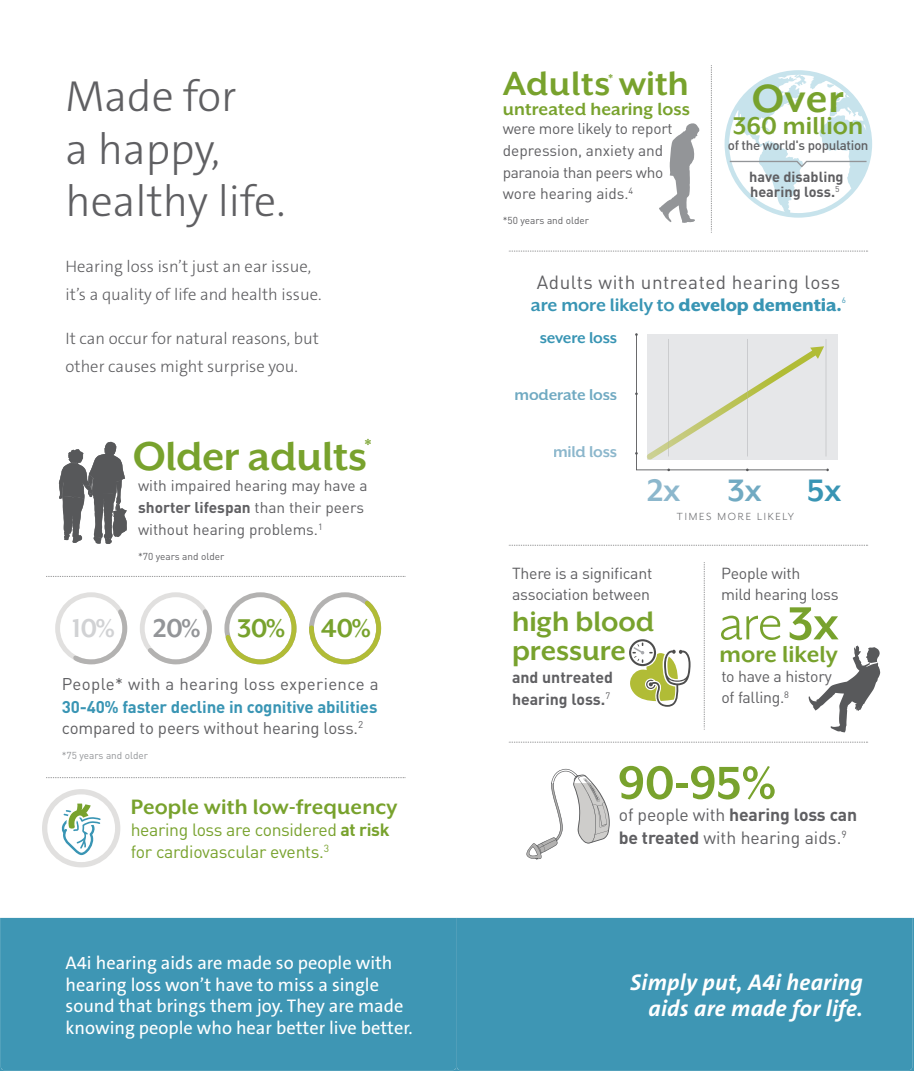
<style>
.page{position:relative;width:914px;height:1071px;background:#fff}
.page>*{position:absolute;margin:0;border:0;box-sizing:border-box;transform-origin:0 0}
.t1{font:53.38px "Mr Eaves XL San OT";color:#78a22d}
.t2{font:700 52.85px "Mr Eaves XL San OT";color:#78a22d}
.t3{font:700 46.2px "Mr Eaves XL San OT";letter-spacing:-.005em;color:#78a22d}
.t4{font:700 45.15px "Mr Eaves XL San OT";color:#78a22d}
.t5{font:300 43.75px/52.5px "The Sans C5";color:#5f5f62}
.t6{font:700 38.68px "Mr Eaves XL San OT";letter-spacing:.015em;color:#78a22d}
.t7{font:700 35.7px "Mr Eaves XL San OT";color:#8cb7cc}
.t8{font:700 35.7px "Mr Eaves XL San OT";color:#71aac2}
.t9{font:700 35.7px "Mr Eaves XL San OT";color:#3995b4}
.t10{font:700 32.02px/28.3px "Mr Eaves XL San OT";color:#78a22d}
.t11{font:700 29.57px "Mr Eaves XL San OT";color:#78a22d}
.t12{font:700 29.57px "Mr Eaves XL San OT";color:#d1d2d4}
.t13{font:700 28px "Mr Eaves XL San OT";letter-spacing:.005em;color:#78a22d}
.t14{font:700 26.25px "Mr Eaves XL San OT";color:#78a22d}
.t15{font:700 23.97px "Mr Eaves XL San OT";letter-spacing:.005em;color:#78a22d}
.t16{font:italic 700 22.75px/26.2px "The Sans C5";letter-spacing:.01em;color:#fff;text-align:right}
.t17{font:800 20.65px "Mr Eaves XL San OT";letter-spacing:-.005em;color:#3995b4}
.t18{font:700 20.12px "Mr Eaves XL San OT";letter-spacing:.005em;color:#78a22d}
.t19{font:18.9px "DINOT";letter-spacing:.025em;color:#5f5f62}
.t20{font:18.38px/21.9px "The Sans C5";color:#fff}
.t21{font:700 17.85px "Mr Eaves XL San OT";letter-spacing:-.01em;color:#71aac2}
.t22{font:700 17.85px "Mr Eaves XL San OT";letter-spacing:-.01em;color:#3995b4}
.t23{font:700 17.85px "Mr Eaves XL San OT";letter-spacing:-.01em;color:#8cb7cc}
.t24{font:17.5px/22.4px "DINOT";letter-spacing:-.02em;color:#78a22d}
.t25{font:17.5px/23.1px "DINOT";color:#5f5f62}
.t26{font:700 16.8px/21.2px "DINOT";letter-spacing:-.01em;color:#3995b4}
.t27{font:16.8px "DINOT";letter-spacing:.02em;color:#5f5f62}
.t28{font:300 16.62px/28px "The Sans C5";color:#5f5f62}
.t29{font:700 16.62px "Mr Eaves XL San OT";color:#78a22d}
.t30{font:15.92px/21.7px "DINOT";letter-spacing:-.015em;color:#5f5f62}
.t31{font:700 15.92px/21.7px "DINOT";color:#5f5f62}
.t32{font:15.4px/21.7px "DINOT";color:#5f5f62}
.t33{font:700 14.53px/15px "DINOT";color:#5f5f62}
.t34{font:500 13.3px "DINOT";letter-spacing:-.025em;color:#5f5f62}
.t35{font:11.9px "Mr Eaves XL San OT";letter-spacing:.15em;color:#6c6d70}
.t36{font:700 11.38px "Mr Eaves XL San OT";color:#78a22d}
.t37{font:9.97px "DINOT";color:#5f5f62}
.t38{font:9.97px "DINOT";color:#939598}
.t39{font:8.05px "DINOT";color:#3995b4}
.s1{font-weight:700}
.s2{color:#939598}
.s3{font-weight:400;color:#5f5f62}
</style>
<div class="page">
<div style="left:1px;top:918px;width:455px;height:152px;background:#3e96b4"></div>
<svg style="left:46px;top:576px;width:359px;height:1px"></svg>
<svg style="left:46px;top:777px;width:359px;height:1px"></svg>
<svg style="left:59px;top:442px;width:68px;height:102px"></svg>
<svg style="left:140px;top:592px;width:72px;height:72px"></svg>
<svg style="left:55px;top:592px;width:72px;height:72px"></svg>
<svg style="left:224px;top:592px;width:72px;height:72px"></svg>
<svg style="left:309px;top:592px;width:72px;height:72px"></svg>
<svg style="left:42px;top:789px;width:78px;height:78px"></svg>
<div style="left:457px;top:918px;width:455px;height:152px;background:#3e96b4"></div>
<svg style="left:724px;top:70px;width:148px;height:148px"></svg>
<svg style="left:509px;top:251px;width:359px;height:1px"></svg>
<svg style="left:509px;top:545px;width:359px;height:1px"></svg>
<svg style="left:509px;top:742px;width:359px;height:1px"></svg>
<svg style="left:711px;top:65px;width:1px;height:168px"></svg>
<svg style="left:703px;top:562px;width:1px;height:168px"></svg>
<svg style="left:526px;top:769px;width:83px;height:91px"></svg>
<svg style="left:629px;top:639px;width:61px;height:68px"></svg>
<svg style="left:659px;top:123px;width:41px;height:100px"></svg>
<svg style="left:808px;top:646px;width:72px;height:86px"></svg>
<div style="left:647px;top:334px;width:190px;height:125px;background:#e6e7e9"></div>
<svg style="left:635px;top:333px;width:195px;height:138px"></svg>
<h3 class="t5" style="left:66px;top:70px;width:221px">Made for<br>a happy, healthy life.</h3>
<p class="t28" style="left:66px;top:253px;width:257px">Hearing loss isn’t just an ear issue, it’s a quality of life and health issue.</p>
<p class="t28" style="left:66px;top:325px;width:255px">It can occur for natural reasons, but other causes might surprise you.</p>
<h3 class="t3" style="left:133px;top:430px;width:235px">Older adults</h3>
<p class="t29" style="left:365px;top:435px;width:8px">*</p>
<p class="t32" style="left:138px;top:475px;width:231px">with impaired hearing may have a <span class="s1">shorter lifespan</span> than their peers without hearing problems.<sup>1</sup></p>
<p class="t37" style="left:138px;top:550px;width:88px">*70 years and older</p>
<h3 class="t12" style="left:72px;top:612px;width:45px">10%</h3>
<h3 class="t11" style="left:153px;top:612px;width:219px"><span class="s2">20%</span> 30% 40%</h3>
<p class="t27" style="left:62px;top:673px;width:318px">People* with a hearing loss experience a</p>
<p class="t26" style="left:62px;top:696px;width:317px">30-40% faster decline in cognitive abilities <span class="s3">compared to peers without hearing loss.</span><sup>2</sup></p>
<p class="t38" style="left:62px;top:749px;width:88px">*75 years and older</p>
<h3 class="t15" style="left:131px;top:793px;width:268px">People with low-frequency</h3>
<p class="t24" style="left:131px;top:818px;width:260px">hearing loss are considered <span class="s1">at risk </span>for cardiovascular events.<sup>3</sup></p>
<p class="t20" style="left:66px;top:952px;width:349px">A4i hearing aids are made so people with hearing loss won’t have to miss a single sound that brings them joy. They are made knowing people who hear better live better.</p>
<h3 class="t6" style="left:503px;top:62px;width:187px">Adults with</h3>
<p class="t36" style="left:608px;top:71px;width:6px">*</p>
<h3 class="t18" style="left:503px;top:97px;width:188px">untreated hearing loss</h3>
<p class="t32" style="left:503px;top:118px;width:171px">were more likely to report depression, anxiety and paranoia than peers who wore hearing aids.<sup>4</sup></p>
<p class="t37" style="left:503px;top:215px;width:88px">*50 years and older</p>
<h3 class="t4" style="left:752px;top:73px;width:93px">Over</h3>
<h3 class="t13" style="left:732px;top:110px;width:132px">360 million</h3>
<p class="t34" style="left:727px;top:137px;width:142px">of the world's population</p>
<p class="t33" style="left:749px;top:169px;width:96px">have disabling hearing loss.<sup>5</sup></p>
<p class="t19" style="left:537px;top:270px;width:305px">Adults with untreated hearing loss</p>
<h3 class="t17" style="left:531px;top:293px;width:312px"><span class="s1">are more likely to</span> develop dementia.</h3>
<p class="t39" style="left:841px;top:295px;width:6px">6</p>
<p class="t22" style="left:540px;top:328px;width:79px">severe loss</p>
<p class="t21" style="left:514px;top:384px;width:104px">moderate loss</p>
<p class="t23" style="left:553px;top:442px;width:66px">mild loss</p>
<h3 class="t7" style="left:647px;top:470px;width:35px">2x</h3>
<h3 class="t8" style="left:727px;top:470px;width:36px">3x</h3>
<p class="t35" style="left:677px;top:510px;width:118px">TIMES MORE LIKELY</p>
<h3 class="t9" style="left:807px;top:470px;width:35px">5x</h3>
<p class="t30" style="left:512px;top:562px;width:142px">There is a significant association between</p>
<h3 class="t10" style="left:512px;top:608px;width:144px">high blood pressure</h3>
<p class="t31" style="left:512px;top:666px;width:102px">and untreated hearing loss.<sup>7</sup></p>
<p class="t30" style="left:721px;top:562px;width:119px">People with<br>mild hearing loss</p>
<h1 class="t1" style="left:719px;top:597px;width:121px">are<span class="s1">3x</span></h1>
<p class="t30" style="left:721px;top:665px;width:112px">to have a history of falling.<sup>8</sup></p>
<h3 class="t14" style="left:719px;top:640px;width:120px">more likely</h3>
<h2 class="t2" style="left:617px;top:753px;width:161px">90-95%</h2>
<p class="t25" style="left:619px;top:803px;width:240px">of people with <span class="s1">hearing loss can be treated</span> with hearing aids.<sup>9</sup></p>
<h3 class="t16" style="left:630px;top:969px;width:234px">Simply put, A4i hearing aids are made for life.</h3>
</div>
